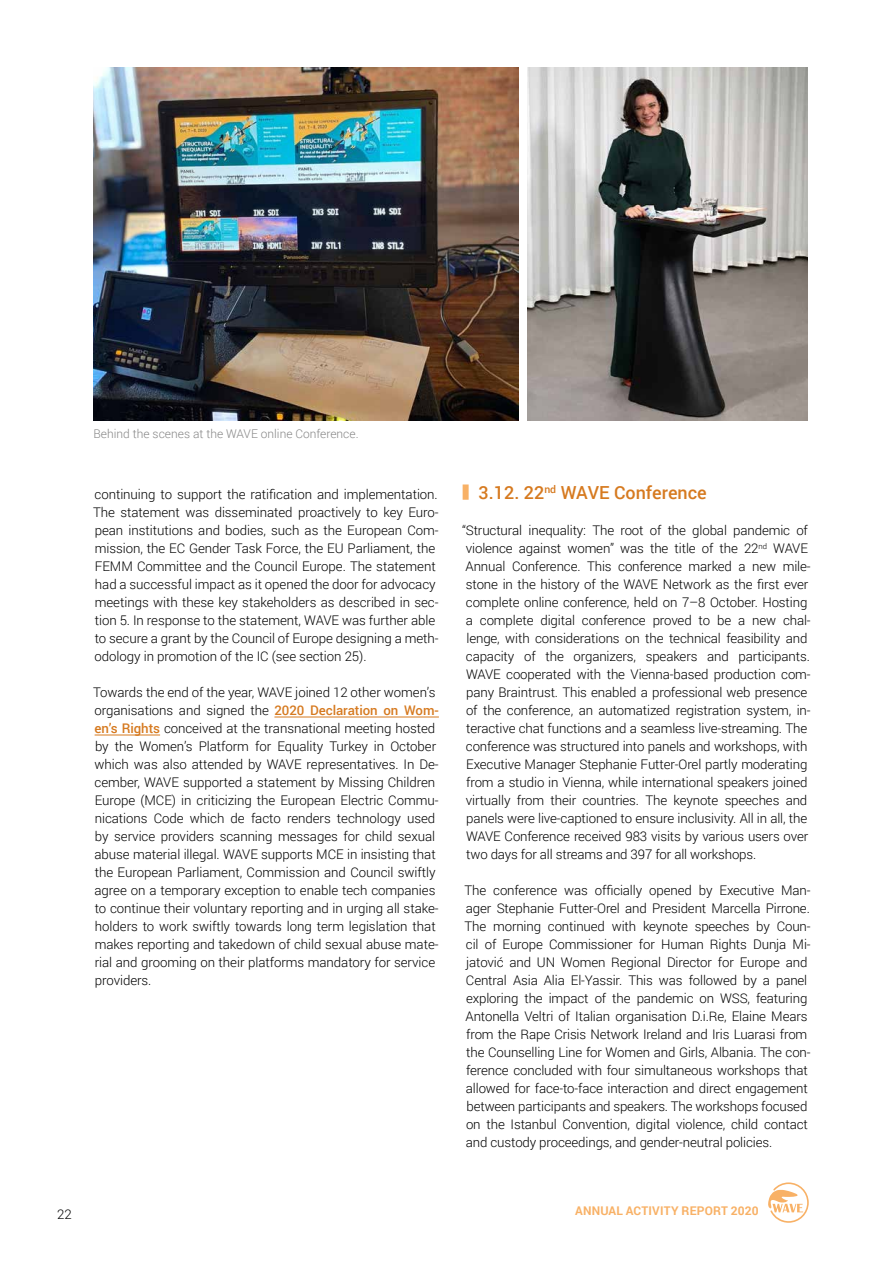
<style>
.page{position:relative;width:893px;height:1263px;background:#fff}
.page>*{position:absolute;margin:0;border:0;box-sizing:border-box;transform-origin:0 0}
.t1{font:500 18px "Roboto";color:#d67a20}
.t2{font:300 13.35px/18px "Roboto";letter-spacing:-.01em;color:#000}
.t3{font:300 12px "Roboto";color:#878787}
.t4{font:700 12px "Roboto";letter-spacing:.015em;color:#f8b166}
.s1{font-weight:500;color:#d67a20}
</style>
<div class="page">
<svg style="left:768px;top:1182px;width:41px;height:41px"></svg>
<div style="left:463px;top:484px;width:6px;height:16px;background:#f8b166"></div>
<hr style="left:274px;top:717px;width:165px;height:1px;background:#d67a20">
<hr style="left:95px;top:735px;width:65px;height:1px;background:#d67a20">
<img style="left:94px;top:67px;width:424px;height:354px">
<img style="left:527px;top:67px;width:280px;height:354px">
<p class="t3" style="left:94px;top:425px;width:267px">Behind the scenes at the WAVE online Conference.</p>
<p class="t2" style="left:93px;top:485px;width:347px">continuing to support the ratification and implementation.<br>The statement was disseminated proactively to key Euro&shy;pean institutions and bodies, such as the European Com&shy;mission, the EC Gender Task Force, the EU Parliament, the FEMM Committee and the Council Europe. The statement had a successful impact as it opened the door for advocacy meetings with these key stakeholders as described in sec&shy;tion 5. In response to the statement, WAVE was further able to secure a grant by the Council of Europe designing a meth&shy;odology in promotion of the IC (see section 25).</p>
<p class="t2" style="left:93px;top:683px;width:347px">Towards the end of the year, WAVE joined 12 other women’s organisations and signed the <span class="s1">2020 Declaration on Wom&shy;en’s Rights</span> conceived at the transnational meeting hosted by the Women’s Platform for Equality Turkey in October which was also attended by WAVE representatives. In De&shy;cember, WAVE supported a statement by Missing Children Europe (MCE) in criticizing the European Electric Commu&shy;nications Code which de facto renders technology used by service providers scanning messages for child sexual abuse material illegal. WAVE supports MCE in insisting that the European Parliament, Commission and Council swiftly agree on a temporary exception to enable tech companies to continue their voluntary reporting and in urging all stake&shy;holders to work swiftly towards long term legislation that makes reporting and takedown of child sexual abuse mate&shy;rial and grooming on their platforms mandatory for service providers.</p>
<h1 class="t1" style="left:479px;top:480px;width:230px">3.12. 22<sup>nd</sup> WAVE Conference</h1>
<p class="t2" style="left:462px;top:521px;width:350px">“Structural inequality: The root of the global pandemic of violence against women” was the title of the 22<sup>nd</sup> WAVE Annual Conference. This conference marked a new mile&shy;stone in the history of the WAVE Network as the first ever complete online conference, held on 7–8 October. Hosting a complete digital conference proved to be a new chal&shy;lenge, with considerations on the technical feasibility and capacity of the organizers, speakers and participants.<br>WAVE cooperated with the Vienna-based production com&shy;pany Braintrust. This enabled a professional web presence of the conference, an automatized registration system, in&shy;teractive chat functions and a seamless live-streaming. The conference was structured into panels and workshops, with Executive Manager Stephanie Futter-Orel partly moderating from a studio in Vienna, while international speakers joined virtually from their countries. The keynote speeches and panels were live-captioned to ensure inclusivity. All in all, the WAVE Conference received 983 visits by various users over two days for all streams and 397 for all workshops.</p>
<p class="t2" style="left:464px;top:881px;width:348px">The conference was officially opened by Executive Man&shy;ager Stephanie Futter-Orel and President Marcella Pirrone.<br>The morning continued with keynote speeches by Coun&shy;cil of Europe Commissioner for Human Rights Dunja Mi&shy;jatović and UN Women Regional Director for Europe and Central Asia Alia El-Yassir. This was followed by a panel exploring the impact of the pandemic on WSS, featuring Antonella Veltri of Italian organisation D.i.Re, Elaine Mears from the Rape Crisis Network Ireland and Iris Luarasi from the Counselling Line for Women and Girls, Albania. The con&shy;ference concluded with four simultaneous workshops that allowed for face-to-face interaction and direct engagement between participants and speakers. The workshops focused on the Istanbul Convention, digital violence, child contact and custody proceedings, and gender-neutral policies.</p>
<p class="t2" style="left:57px;top:1205px;width:16px">22</p>
<p class="t4" style="left:575px;top:1202px;width:185px">ANNUAL ACTIVITY REPORT 2020</p>
</div>
